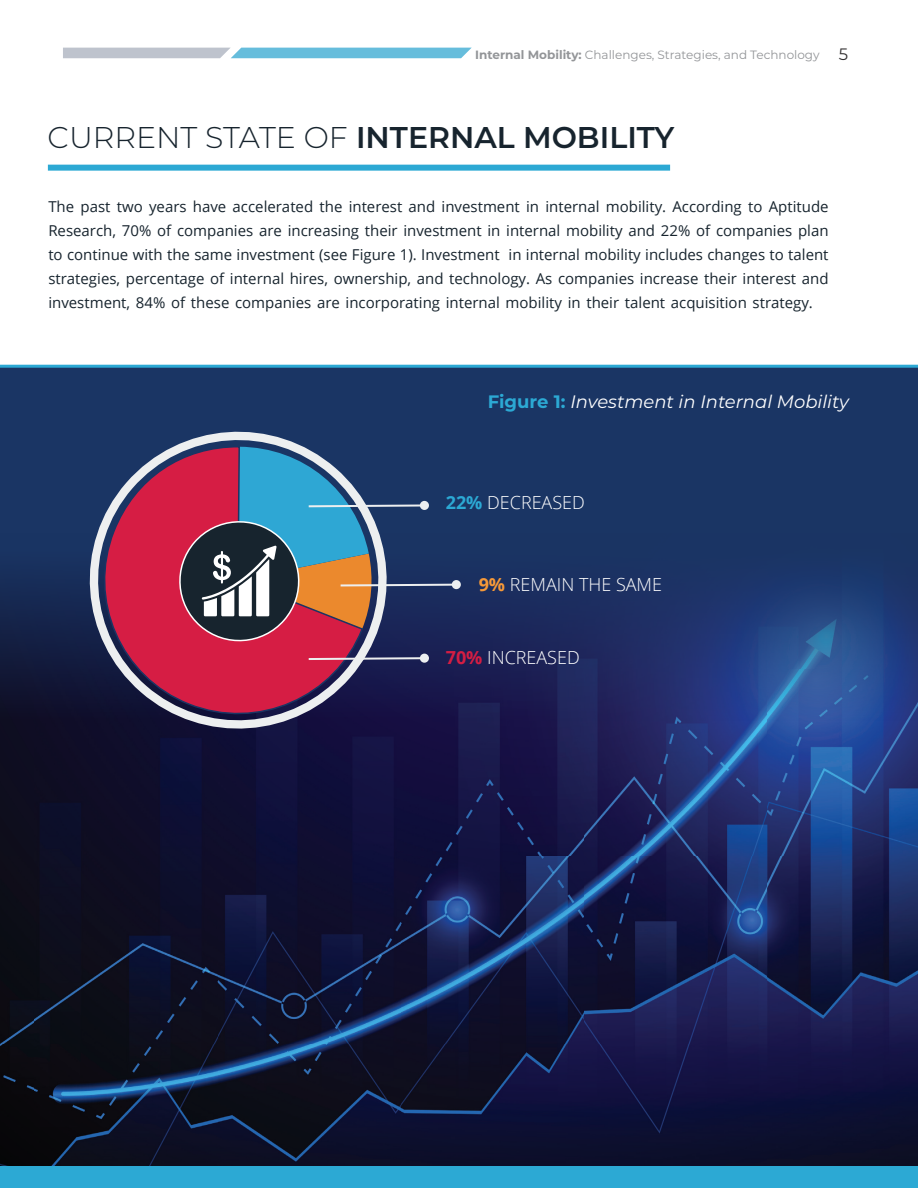
<style>
.page{position:relative;width:918px;height:1188px;background:#fff}
.page>*{position:absolute;margin:0;border:0;box-sizing:border-box;transform-origin:0 0}
.t1{font:600 30px "Montserrat";color:#17242e}
.t2{font:300 18px "Open Sans";color:#fff}
.t3{font:italic 18px "Montserrat";color:#fff}
.t4{font:15px/24px "Open Sans";color:#17242e;text-align:justify}
.t5{font:12px "Montserrat";color:#939598}
.s1{font-weight:700}
.s2{font-size:16.5px;color:#312f30}
.s3{font-weight:300}
.s4{font-weight:700;font-style:normal;color:#2ca9d4}
.s5{font-weight:700;color:#2ca9d4}
.s6{font-weight:700;color:#f79938}
.s7{font-weight:700;color:#d41d43}
</style>
<div class="page">
<svg style="left:63px;top:48px;width:408px;height:10px;background:#8ec1d7"></svg>
<div style="left:0;top:1162px;width:918px;height:26px;background:#2ca9d4"></div>
<div style="left:0;top:365px;width:918px;height:497px;background:#1a3564"></div>
<img style="left:0;top:576px;width:918px;height:589px">
<div style="left:48px;top:165px;width:622px;height:6px;background:#2ca9d4"></div>
<svg style="left:72px;top:431px;width:333px;height:310px"></svg>
<svg style="left:307px;top:656px;width:113px;height:5px"></svg>
<div style="left:420px;top:654px;width:9px;height:9px;background:#edeff0;border-radius:50%"></div>
<div style="left:452px;top:580px;width:9px;height:9px;background:#edeff0;border-radius:50%"></div>
<svg style="left:173px;top:447px;width:283px;height:201px"></svg>
<hr style="left:0;top:365px;width:918px;height:3px;background:#2ca9d4">
<p class="t5" style="left:475px;top:46px;width:375px"><span class="s1">Internal Mobility:</span> Challenges, Strategies, and Technology <span class="s2">5</span></p>
<h1 class="t1" style="left:48px;top:116px;width:628px"><span class="s3">CURRENT STATE OF</span> INTERNAL MOBILITY</h1>
<p class="t4" style="left:48px;top:194px;width:782px">The past two years have accelerated the interest and investment in internal mobility. According to Aptitude Research, 70% of companies are increasing their investment in internal mobility and 22% of companies plan to continue with the same investment (see Figure 1). Investment in internal mobility includes changes to talent strategies, percentage of internal hires, ownership, and technology. As companies increase their interest and investment, 84% of these companies are incorporating internal mobility in their talent acquisition strategy.</p>
<p class="t3" style="left:488px;top:389px;width:363px"><span class="s4">Figure 1:</span> Investment in Internal Mobility</p>
<p class="t2" style="left:446px;top:490px;width:141px"><span class="s5">22%</span> DECREASED</p>
<p class="t2" style="left:479px;top:572px;width:185px"><span class="s6">9%</span> REMAIN THE SAME</p>
<p class="t2" style="left:446px;top:645px;width:136px"><span class="s7">70%</span> INCREASED</p>
</div>
